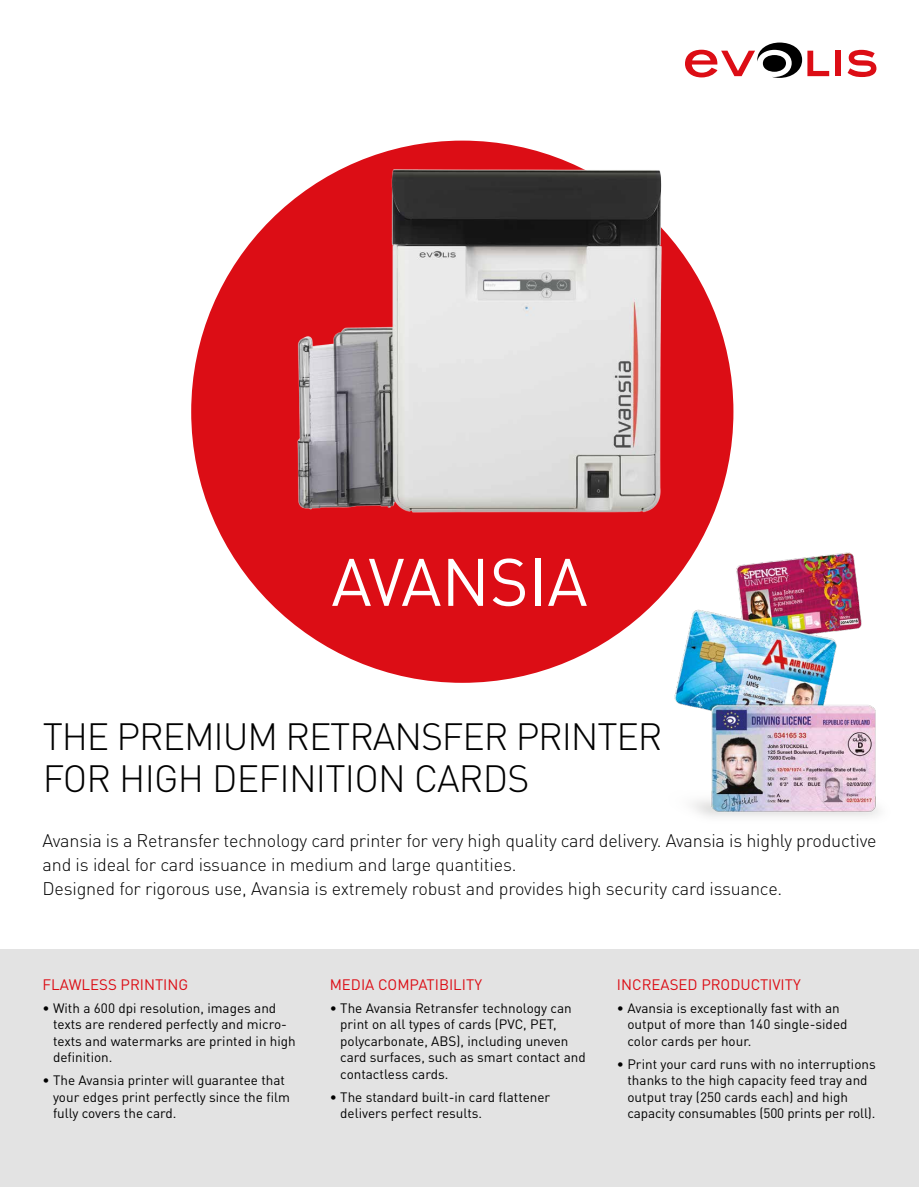
<style>
.page{position:relative;width:919px;height:1187px;background:#fff}
.page>*{position:absolute;margin:0;border:0;box-sizing:border-box;transform-origin:0 0}
.t1{font:66px "DINOT";color:#fff}
.t2{font:300 37.5px/42px "DIN";letter-spacing:-.03em;color:#000}
.t3{font:300 18px/24px "DIN";letter-spacing:-.01em;color:#000}
.t4{font:15px "DINOT";color:#dc0d15}
.t5{font:13.5px/16.5px "DINOT";color:#000}
</style>
<div class="page">
<div style="left:0;top:949px;width:918px;height:237px;background:#e3e3e3"></div>
<div style="left:835px;top:51px;width:5px;height:25px;background:#dc0d15"></div>
<svg style="left:847px;top:50px;width:29px;height:27px"></svg>
<svg style="left:685px;top:43px;width:144px;height:35px"></svg>
<div style="left:191px;top:141px;width:542px;height:541px;background:#dc0d15;border-radius:50%"></div>
<img style="left:645px;top:536px;width:234px;height:281px">
<img style="left:266px;top:140px;width:427px;height:407px">
<h1 class="t1" style="left:331px;top:541px;width:258px">AVANSIA</h1>
<h2 class="t2" style="left:43px;top:715px;width:621px">THE PREMIUM RETRANSFER PRINTER<br>FOR HIGH DEFINITION CARDS</h2>
<p class="t3" style="left:43px;top:827px;width:835px">Avansia is a Retransfer technology card printer for very high quality card delivery. Avansia is highly productive and is ideal for card issuance in medium and large quantities.<br>Designed for rigorous use, Avansia is extremely robust and provides high security card issuance.</p>
<p class="t4" style="left:42px;top:974px;width:147px">FLAWLESS PRINTING</p>
<p class="t5" style="left:53px;top:999px;width:244px;text-indent:-11px">• With a 600 dpi resolution, images and texts are rendered perfectly and micro&shy;texts and watermarks are printed in high definition.</p>
<p class="t5" style="left:53px;top:1071px;width:238px;text-indent:-11px">• The Avansia printer will guarantee that your edges print perfectly since the film fully covers the card.</p>
<p class="t4" style="left:330px;top:974px;width:154px">MEDIA COMPATIBILITY</p>
<p class="t5" style="left:340px;top:999px;width:247px;text-indent:-11px">• The Avansia Retransfer technology can print on all types of cards (PVC, PET, polycarbonate, ABS), including uneven card surfaces, such as smart contact and contactless cards.</p>
<p class="t5" style="left:340px;top:1088px;width:211px;text-indent:-11px">• The standard built-in card flattener delivers perfect results.</p>
<p class="t4" style="left:617px;top:974px;width:185px">INCREASED PRODUCTIVITY</p>
<p class="t5" style="left:627px;top:999px;width:221px;text-indent:-11px">• Avansia is exceptionally fast with an output of more than 140 single-sided color cards per hour.</p>
<p class="t5" style="left:627px;top:1055px;width:250px;text-indent:-11px">• Print your card runs with no interruptions thanks to the high capacity feed tray and output tray (250 cards each) and high capacity consumables (500 prints per roll).</p>
</div>
